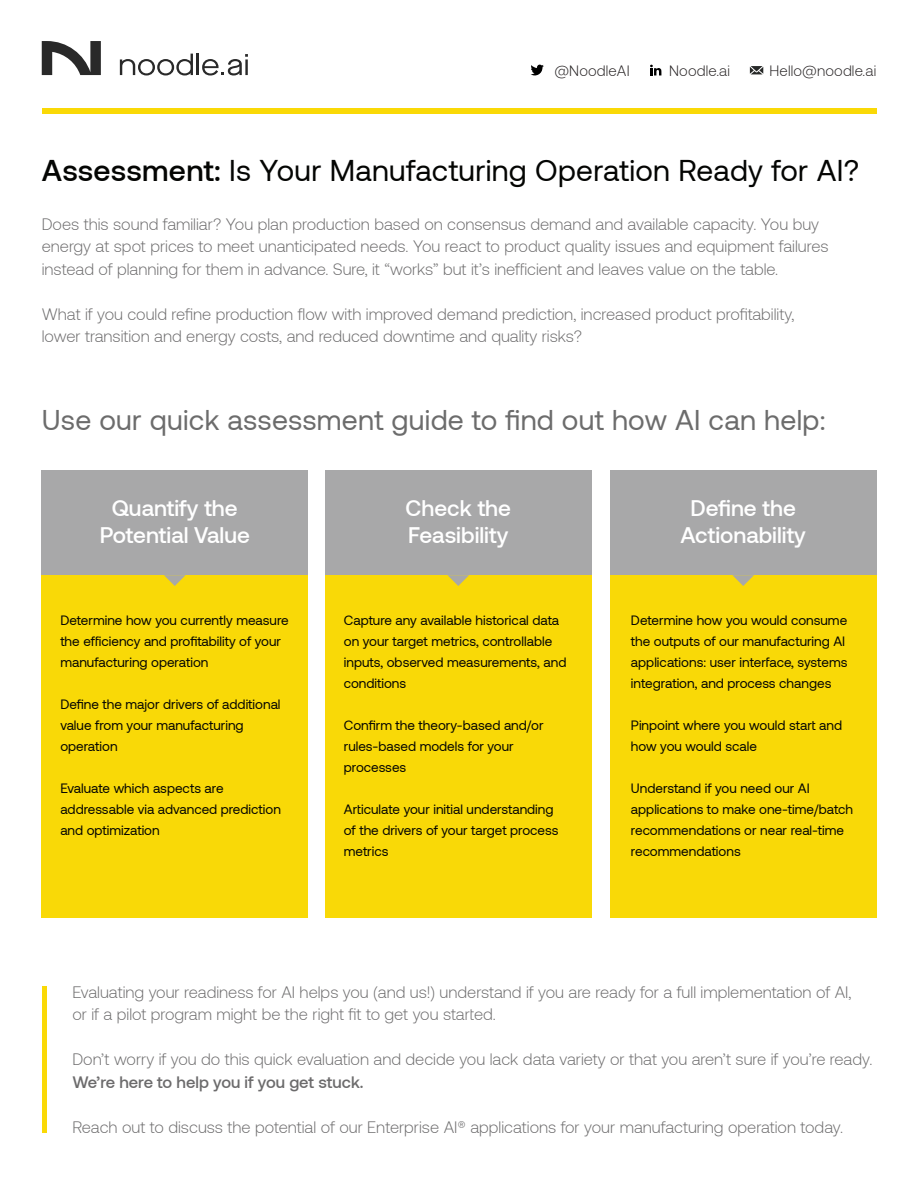
<style>
.page{position:relative;width:918px;height:1188px;background:#fff}
.page>*{position:absolute;margin:0;border:0;box-sizing:border-box;transform-origin:0 0}
.t1{font:30px "Aeonik";letter-spacing:.01em;color:#040503}
.t2{font:28.5px "Aeonik";letter-spacing:.01em;color:#6c6c6c}
.t3{font:500 22.5px "Aeonik";color:#fff}
.t4{font:300 16.5px/22.5px "Aeonik";color:#6c6b6c}
.t5{font:300 15px "Aeonik";letter-spacing:.01em;color:#231f20}
.t6{font:13.5px/21px "Aeonik";color:#040503}
.s1{font-weight:500}
</style>
<div class="page">
<div style="left:42px;top:470px;width:266px;height:107px;background:#a8a8a9"></div>
<div style="left:610px;top:470px;width:266px;height:107px;background:#a8a8a9"></div>
<div style="left:325px;top:470px;width:266px;height:107px;background:#a8a8a9"></div>
<svg style="left:42px;top:41px;width:59px;height:34px"></svg>
<svg style="left:120px;top:54px;width:73px;height:22px"></svg>
<hr style="left:197px;top:54px;width:2px;height:21px;background:#292929">
<svg style="left:202px;top:54px;width:46px;height:22px"></svg>
<div style="left:42px;top:108px;width:834px;height:5px;background:#fad906"></div>
<svg style="left:531px;top:64px;width:13px;height:12px"></svg>
<svg style="left:650px;top:65px;width:11px;height:11px"></svg>
<svg style="left:750px;top:66px;width:13px;height:8px"></svg>
<div style="left:42px;top:575px;width:266px;height:343px;background:#f9d907"></div>
<div style="left:610px;top:575px;width:266px;height:343px;background:#f9d907"></div>
<div style="left:325px;top:575px;width:266px;height:343px;background:#f9d907"></div>
<svg style="left:164px;top:575px;width:22px;height:11px"></svg>
<svg style="left:732px;top:575px;width:22px;height:11px"></svg>
<svg style="left:447px;top:575px;width:22px;height:11px"></svg>
<hr style="left:42px;top:986px;width:4px;height:147px;background:#fad906">
<p class="t5" style="left:554px;top:62px;width:77px">@NoodleAI</p>
<p class="t5" style="left:669px;top:62px;width:62px">Noodle.ai</p>
<p class="t5" style="left:770px;top:62px;width:108px">Hello@noodle.ai</p>
<p class="t1" style="left:42px;top:154px;width:819px"><span class="s1">Assessment:</span> Is Your Manufacturing Operation Ready for AI?</p>
<p class="t4" style="left:42px;top:213px;width:788px">Does this sound familiar? You plan production based on consensus demand and available capacity. You buy energy at spot prices to meet unanticipated needs. You react to product quality issues and equipment failures instead of planning for them in advance. Sure, it “works” but it’s inefficient and leaves value on the table.</p>
<p class="t4" style="left:42px;top:303px;width:754px">What if you could refine production flow with improved demand prediction, increased product profitability,</p>
<p class="t4" style="left:42px;top:325px;width:542px">lower transition and energy costs, and reduced downtime and quality risks?</p>
<p class="t2" style="left:42px;top:405px;width:785px">Use our quick assessment guide to find out how AI can help:</p>
<p class="t3" style="left:112px;top:495px;width:127px">Quantify the</p>
<p class="t3" style="left:100px;top:522px;width:152px">Potential Value</p>
<p class="t6" style="left:60px;top:610px;width:230px">Determine how you currently measure the efficiency and profitability of your manufacturing operation</p>
<p class="t6" style="left:60px;top:694px;width:222px">Define the major drivers of additional value from your manufacturing</p>
<p class="t6" style="left:60px;top:736px;width:59px">operation</p>
<p class="t6" style="left:60px;top:778px;width:165px">Evaluate which aspects are</p>
<p class="t6" style="left:60px;top:799px;width:222px">addressable via advanced prediction and optimization</p>
<p class="t3" style="left:406px;top:495px;width:107px">Check the</p>
<p class="t3" style="left:408px;top:522px;width:101px">Feasibility</p>
<p class="t6" style="left:344px;top:610px;width:224px">Capture any available historical data on your target metrics, controllable inputs, observed measurements, and conditions</p>
<p class="t6" style="left:344px;top:715px;width:201px">Confirm the theory-based and/or rules-based models for your</p>
<p class="t6" style="left:344px;top:757px;width:64px">processes</p>
<p class="t6" style="left:344px;top:799px;width:216px">Articulate your initial understanding of the drivers of your target process metrics</p>
<p class="t3" style="left:691px;top:495px;width:107px">Define the</p>
<p class="t3" style="left:681px;top:522px;width:127px">Actionability</p>
<p class="t6" style="left:631px;top:610px;width:218px">Determine how you would consume the outputs of our manufacturing AI applications: user interface, systems integration, and process changes</p>
<p class="t6" style="left:631px;top:715px;width:213px">Pinpoint where you would start and how you would scale</p>
<p class="t6" style="left:631px;top:778px;width:180px">Understand if you need our AI</p>
<p class="t6" style="left:631px;top:799px;width:224px">applications to make one-time/batch recommendations or near real-time recommendations</p>
<p class="t4" style="left:72px;top:981px;width:781px">Evaluating your readiness for AI helps you (and us!) understand if you are ready for a full implementation of AI,</p>
<p class="t4" style="left:72px;top:1003px;width:425px">or if a pilot program might be the right fit to get you started.</p>
<p class="t4" style="left:72px;top:1048px;width:802px">Don’t worry if you do this quick evaluation and decide you lack data variety or that you aren’t sure if you’re ready.<br><span class="s1">We’re here to help you if you get stuck.</span></p>
<p class="t4" style="left:72px;top:1116px;width:772px">Reach out to discuss the potential of our Enterprise AI® applications for your manufacturing operation today.</p>
</div>
